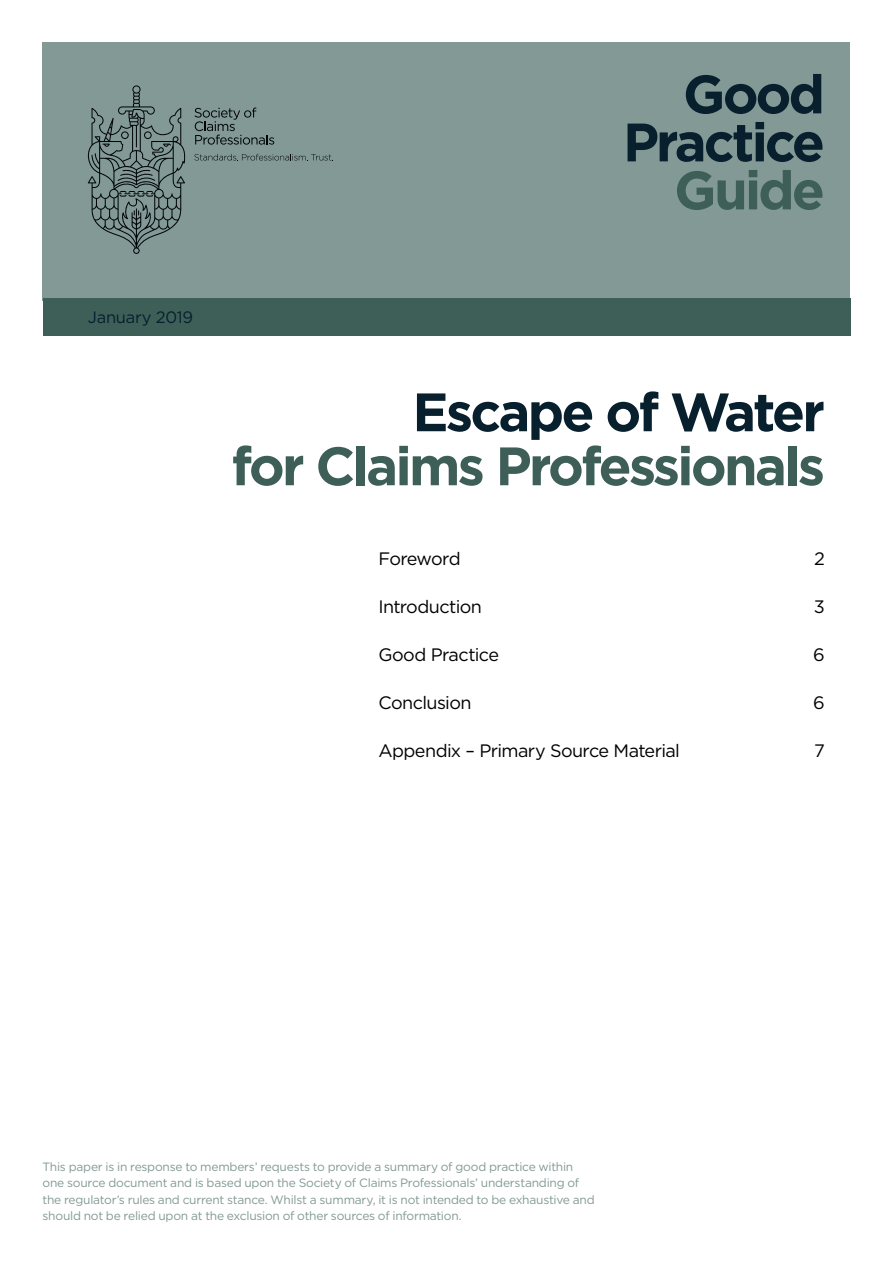
<style>
.page{position:relative;width:893px;height:1263px;background:#fff}
.page>*{position:absolute;margin:0;border:0;box-sizing:border-box;transform-origin:0 0}
.t1{font:700 54px "Gotham";letter-spacing:-.05em;color:#3e5f58}
.t2{font:700 54px/48px "Gotham";letter-spacing:-.05em;color:#081f2d;text-align:right}
.t3{font:18px "Gotham";letter-spacing:-.035em;color:#000}
.t4{font:16.5px "Gotham";letter-spacing:-.015em;color:#081f2d}
.t5{font:12px/16.5px "Gotham";letter-spacing:-.02em;color:#829995}
</style>
<div class="page">
<div style="left:43px;top:43px;width:807px;height:258px;background:#829995"></div>
<div style="left:43px;top:298px;width:807px;height:38px;background:#3e5f58"></div>
<svg style="left:88px;top:85px;width:97px;height:169px"></svg>
<svg style="left:194px;top:154px;width:139px;height:7px"></svg>
<svg style="left:195px;top:108px;width:79px;height:37px"></svg>
<h3 class="t4" style="left:88px;top:307px;width:107px">January 2019</h3>
<h1 class="t2" style="left:623px;top:70px;width:203px">Good<br>Practice</h1>
<h1 class="t1" style="left:674px;top:154px;width:152px">Guide</h1>
<h1 class="t2" style="left:412px;top:388px;width:414px">Escape of Water</h1>
<h1 class="t1" style="left:231px;top:430px;width:595px">for Claims Professionals</h1>
<h2 class="t3" style="left:378px;top:547px;width:84px">Foreword</h2>
<h2 class="t3" style="left:814px;top:547px;width:12px">2</h2>
<h2 class="t3" style="left:378px;top:595px;width:105px">Introduction</h2>
<h2 class="t3" style="left:814px;top:595px;width:13px">3</h2>
<h2 class="t3" style="left:378px;top:643px;width:122px">Good Practice</h2>
<h2 class="t3" style="left:813px;top:643px;width:13px">6</h2>
<h2 class="t3" style="left:378px;top:691px;width:95px">Conclusion</h2>
<h2 class="t3" style="left:813px;top:691px;width:13px">6</h2>
<h2 class="t3" style="left:378px;top:739px;width:303px">Appendix – Primary Source Material</h2>
<h2 class="t3" style="left:814px;top:739px;width:12px">7</h2>
<p class="t5" style="left:43px;top:1158px;width:554px">This paper is in response to members’ requests to provide a summary of good practice within one source document and is based upon the Society of Claims Professionals’ understanding of the regulator’s rules and current stance. Whilst a summary, it is not intended to be exhaustive and should not be relied upon at the exclusion of other sources of information.</p>
</div>
